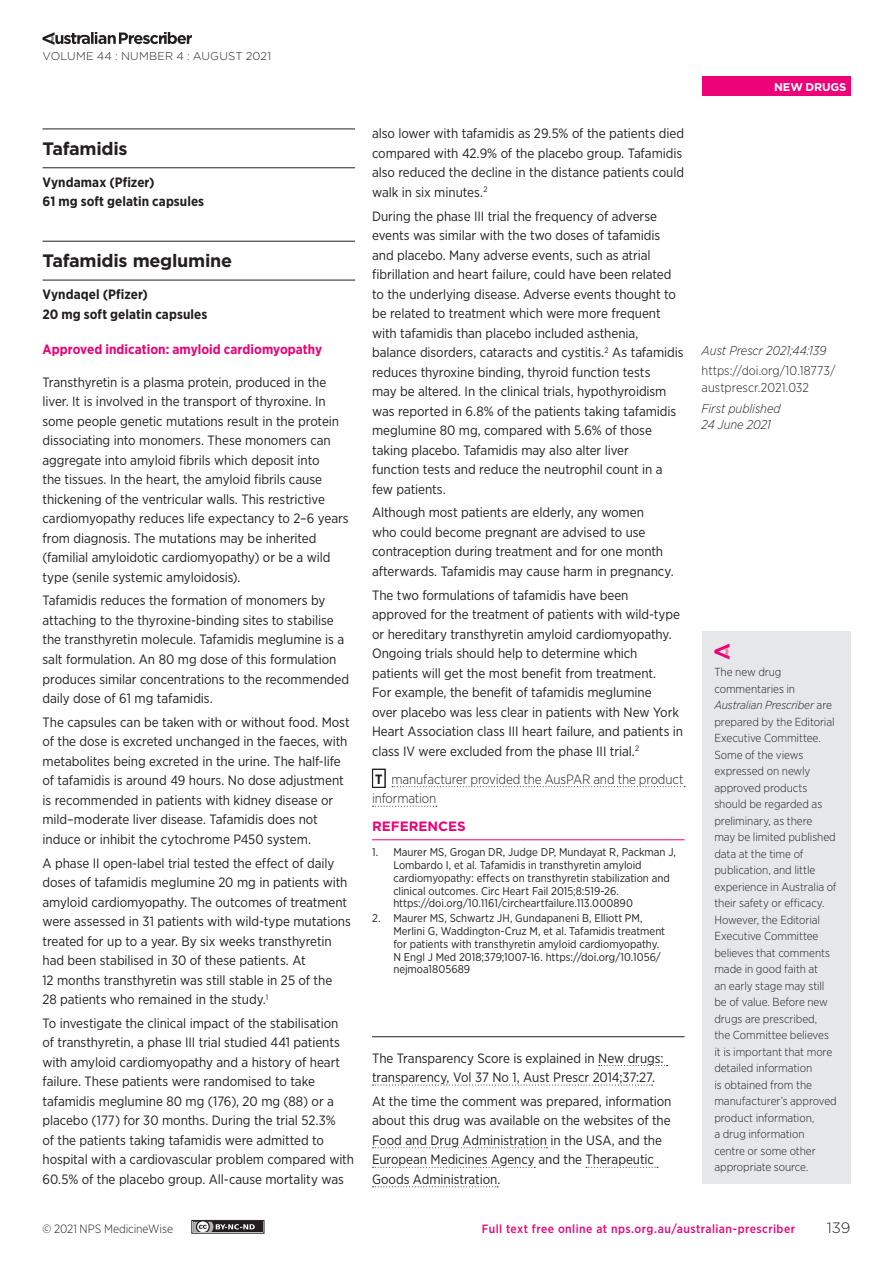
<style>
.page{position:relative;width:893px;height:1263px;background:#fff}
.page>*{position:absolute;margin:0;border:0;box-sizing:border-box;transform-origin:0 0}
.New_Drug_Name{font:700 18px "Gotham";letter-spacing:-.015em;color:#231f20}
.t1{font:300 15px "Gotham";color:#231f20}
.Body_Text{font:13.5px/19.5px "Gotham Narrow";letter-spacing:-.005em;color:#231f20}
.Tscore_Body_Text{font:13.5px/19.5px "Gotham Narrow";letter-spacing:-.005em;color:#231f20}
.New_Drug_Details{font:700 13.5px "Gotham Narrow";letter-spacing:.005em;color:#231f20}
.T{font:300 13.5px/19.5px "Gotham Narrow";letter-spacing:-.01em;color:#231f20}
.New_Drug_Indication{font:700 13.5px "Gotham Narrow";letter-spacing:.005em;color:#ed0277}
.New_Drug_References{font:700 13.5px "Gotham";color:#ed0277}
.TT{font:700 13.5px "Gotham Narrow";color:#231f20}
.DOI_Citation{font:300 12.75px/16.5px "Gotham Narrow";color:#231f20}
.First_Published_Date{font:italic 300 12.75px/16.5px "Gotham Narrow";color:#231f20}
.Citation{font:italic 300 12.75px "Gotham Narrow";letter-spacing:-.005em;color:#231f20}
.t2{font:500 12px "Gotham Narrow";letter-spacing:.035em;color:#ed0277}
.t3{font:300 12px "Gotham Narrow";letter-spacing:-.005em;color:#231f20}
.New_Drugs_Intro{font:300 11.7px/16.5px "Gotham Narrow";letter-spacing:-.005em;color:#231f20}
.References_Text{font:11.25px/12.8px "Gotham Narrow";letter-spacing:-.005em;color:#231f20}
.t4{font:300 11.25px "Gotham";letter-spacing:.02em;color:#231f20}
.t5{font:700 11.25px "Gotham";letter-spacing:-.015em;color:#fff}
.s1{font-style:italic}
</style>
<div class="page">
<div style="left:702px;top:77px;width:148px;height:19px;background:#ed0277"></div>
<svg style="left:43px;top:32px;width:149px;height:13px"></svg>
<div style="left:191px;top:1220px;width:73px;height:13px;border:1px solid #231f20"></div>
<div style="left:193px;top:1222px;width:70px;height:10px;background:#231f20"></div>
<svg style="left:193px;top:1222px;width:62px;height:10px"></svg>
<hr style="left:43px;top:129px;width:312px;height:1px;background:#231f20">
<hr style="left:43px;top:167px;width:312px;height:1px;background:#231f20">
<hr style="left:43px;top:241px;width:312px;height:1px;background:#231f20">
<hr style="left:43px;top:280px;width:312px;height:1px;background:#231f20">
<svg style="left:392px;top:786px;width:293px;height:1px"></svg>
<svg style="left:372px;top:806px;width:65px;height:1px"></svg>
<hr style="left:372px;top:839px;width:313px;height:1px;background:#ed0277">
<div style="left:372px;top:769px;width:14px;height:19px;border:1px solid #231f20"></div>
<hr style="left:372px;top:1036px;width:313px;height:1px;background:#231f20">
<svg style="left:599px;top:1065px;width:69px;height:1px"></svg>
<svg style="left:372px;top:1084px;width:281px;height:1px"></svg>
<svg style="left:372px;top:1147px;width:175px;height:1px"></svg>
<svg style="left:372px;top:1167px;width:163px;height:1px"></svg>
<svg style="left:586px;top:1167px;width:72px;height:1px"></svg>
<svg style="left:372px;top:1186px;width:126px;height:1px"></svg>
<div style="left:702px;top:631px;width:148px;height:553px;background:#e6e7e9"></div>
<svg style="left:714px;top:644px;width:15px;height:15px"></svg>
<p class="t4" style="left:43px;top:48px;width:230px">VOLUME 44 : NUMBER 4 : AUGUST 2021</p>
<p class="New_Drug_Name" style="left:43px;top:136px;width:86px">Tafamidis</p>
<p class="New_Drug_Details" style="left:43px;top:174px;width:114px">Vyndamax (Pfizer)</p>
<p class="New_Drug_Details" style="left:43px;top:193px;width:163px">61 mg soft gelatin capsules</p>
<p class="New_Drug_Name" style="left:43px;top:249px;width:191px">Tafamidis meglumine</p>
<p class="New_Drug_Details" style="left:43px;top:286px;width:107px">Vyndaqel (Pfizer)</p>
<p class="New_Drug_Details" style="left:43px;top:305px;width:166px">20 mg soft gelatin capsules</p>
<p class="New_Drug_Indication" style="left:43px;top:341px;width:281px">Approved indication: amyloid cardiomyopathy</p>
<p class="Body_Text" style="left:43px;top:372px;width:308px">Transthyretin is a plasma protein, produced in the liver. It is involved in the transport of thyroxine. In some people genetic mutations result in the protein dissociating into monomers. These monomers can aggregate into amyloid fibrils which deposit into<br>the tissues. In the heart, the amyloid fibrils cause thickening of the ventricular walls. This restrictive cardiomyopathy reduces life expectancy to 2–6 years from diagnosis. The mutations may be inherited (familial amyloidotic cardiomyopathy) or be a wild type (senile systemic amyloidosis).</p>
<p class="Body_Text" style="left:43px;top:591px;width:308px">Tafamidis reduces the formation of monomers by attaching to the thyroxine-binding sites to stabilise the transthyretin molecule. Tafamidis meglumine is a salt formulation. An 80 mg dose of this formulation produces similar concentrations to the recommended daily dose of 61 mg tafamidis.</p>
<p class="Body_Text" style="left:43px;top:712px;width:309px">The capsules can be taken with or without food. Most of the dose is excreted unchanged in the faeces, with metabolites being excreted in the urine. The half-life of tafamidis is around 49 hours. No dose adjustment is recommended in patients with kidney disease or mild–moderate liver disease. Tafamidis does not induce or inhibit the cytochrome P450 system.</p>
<p class="Body_Text" style="left:43px;top:853px;width:310px">A phase II open-label trial tested the effect of daily doses of tafamidis meglumine 20 mg in patients with amyloid cardiomyopathy. The outcomes of treatment were assessed in 31 patients with wild-type mutations treated for up to a year. By six weeks transthyretin had been stabilised in 30 of these patients. At<br>12 months transthyretin was still stable in 25 of the<br>28 patients who remained in the study.<sup>1</sup></p>
<p class="Body_Text" style="left:43px;top:1013px;width:313px">To investigate the clinical impact of the stabilisation<br>of transthyretin, a phase III trial studied 441 patients with amyloid cardiomyopathy and a history of heart failure. These patients were randomised to take tafamidis meglumine 80 mg (176), 20 mg (88) or a placebo (177) for 30 months. During the trial 52.3%<br>of the patients taking tafamidis were admitted to hospital with a cardiovascular problem compared with 60.5% of the placebo group. All-cause mortality was</p>
<p class="t3" style="left:43px;top:1222px;width:132px">© 2021 NPS MedicineWise</p>
<p class="Body_Text" style="left:372px;top:124px;width:314px">also lower with tafamidis as 29.5% of the patients died compared with 42.9% of the placebo group. Tafamidis also reduced the decline in the distance patients could walk in six minutes.<sup>2</sup></p>
<p class="Body_Text" style="left:372px;top:206px;width:313px">During the phase III trial the frequency of adverse events was similar with the two doses of tafamidis and placebo. Many adverse events, such as atrial fibrillation and heart failure, could have been related to the underlying disease. Adverse events thought to be related to treatment which were more frequent with tafamidis than placebo included asthenia, balance disorders, cataracts and cystitis.<sup>2</sup> As tafamidis reduces thyroxine binding, thyroid function tests<br>may be altered. In the clinical trials, hypothyroidism was reported in 6.8% of the patients taking tafamidis meglumine 80 mg, compared with 5.6% of those taking placebo. Tafamidis may also alter liver<br>function tests and reduce the neutrophil count in a few patients.</p>
<p class="Body_Text" style="left:372px;top:503px;width:303px">Although most patients are elderly, any women<br>who could become pregnant are advised to use contraception during treatment and for one month afterwards. Tafamidis may cause harm in pregnancy.</p>
<p class="Body_Text" style="left:372px;top:585px;width:313px">The two formulations of tafamidis have been approved for the treatment of patients with wild-type or hereditary transthyretin amyloid cardiomyopathy.<br>Ongoing trials should help to determine which patients will get the most benefit from treatment.<br>For example, the benefit of tafamidis meglumine<br>over placebo was less clear in patients with New York Heart Association class III heart failure, and patients in class IV were excluded from the phase III trial.<sup>2</sup></p>
<p class="TT" style="left:375px;top:770px;width:9px">T</p>
<p class="T" style="left:372px;top:769px;width:313px;text-indent:20px">manufacturer provided the AusPAR and the product information</p>
<p class="New_Drug_References" style="left:372px;top:817px;width:95px">REFERENCES</p>
<p class="References_Text" style="left:393px;top:846px;width:284px;text-indent:-21px">1. Maurer MS, Grogan DR, Judge DP, Mundayat R, Packman J, Lombardo I, et al. Tafamidis in transthyretin amyloid cardiomyopathy: effects on transthyretin stabilization and clinical outcomes. Circ Heart Fail 2015;8:519-26. https://doi.org/10.1161/circheartfailure.113.000890</p>
<p class="References_Text" style="left:393px;top:912px;width:273px;text-indent:-21px">2. Maurer MS, Schwartz JH, Gundapaneni B, Elliott PM, Merlini G, Waddington‑Cruz M, et al. Tafamidis treatment for patients with transthyretin amyloid cardiomyopathy.<br>N Engl J Med 2018;379;1007-16. https://doi.org/10.1056/ nejmoa1805689</p>
<p class="Tscore_Body_Text" style="left:372px;top:1048px;width:293px">The Transparency Score is explained in New drugs: transparency, Vol 37 No 1, Aust Prescr 2014;37:27.</p>
<p class="Tscore_Body_Text" style="left:372px;top:1091px;width:301px">At the time the comment was prepared, information about this drug was available on the websites of the Food and Drug Administration in the USA, and the European Medicines Agency and the Therapeutic Goods Administration.</p>
<p class="t5" style="left:774px;top:79px;width:74px">NEW DRUGS</p>
<p class="Citation" style="left:702px;top:342px;width:126px">Aust Prescr 2021;44:139</p>
<p class="DOI_Citation" style="left:702px;top:362px;width:135px">https://doi.org/10.18773/ austprescr.2021.032</p>
<p class="First_Published_Date" style="left:702px;top:400px;width:81px">First published<br>24 June 2021</p>
<p class="New_Drugs_Intro" style="left:714px;top:663px;width:124px">The new drug commentaries in<br><span class="s1">Australian Prescriber</span> are prepared by the Editorial<br>Executive Committee.<br>Some of the views expressed on newly approved products should be regarded as preliminary, as there<br>may be limited published data at the time of publication, and little experience in Australia of their safety or efficacy.<br>However, the Editorial<br>Executive Committee believes that comments made in good faith at<br>an early stage may still be of value. Before new drugs are prescribed,<br>the Committee believes it is important that more detailed information<br>is obtained from the manufacturer’s approved product information,<br>a drug information centre or some other appropriate source.</p>
<p class="t2" style="left:482px;top:1221px;width:315px">Full text free online at nps.org.au/australian-prescriber</p>
<p class="t1" style="left:827px;top:1218px;width:25px">139</p>
</div>
